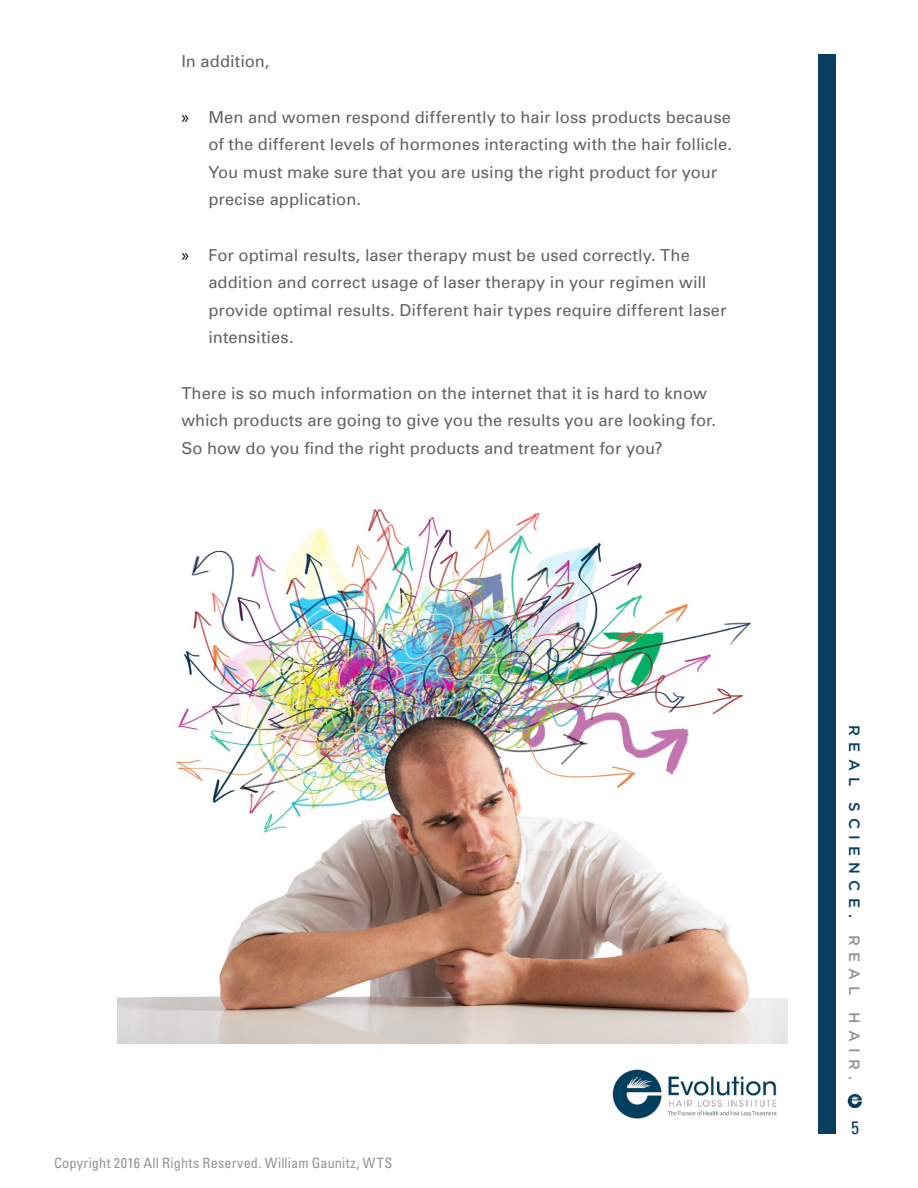
<style>
.page{position:relative;width:918px;height:1188px;background:#fff}
.page>*{position:absolute;margin:0;border:0;box-sizing:border-box;transform-origin:0 0}
.t1{font:condensed 18px "Univers";color:#0a3e5e}
.t2{font:16.5px/27.6px "Univers";letter-spacing:.005em;color:#636466}
.t3{font:500 15px "Gotham";letter-spacing:.415em;color:#0a3e5e}
.t4{font:condensed 14.25px "Univers";letter-spacing:.01em;color:#929495}
.s1{font-family:"Myriad Pro";font-size:18px;color:#000}
.s2{color:#929495}
</style>
<div class="page">
<div style="left:818px;top:54px;width:18px;height:1080px;background:#0a3e5e"></div>
<img style="left:848px;top:1094px;width:14px;height:14px">
<img style="left:612px;top:1069px;width:165px;height:50px">
<img style="left:118px;top:509px;width:669px;height:534px">
<p class="t2" style="left:181px;top:47px;width:90px">In addition,</p>
<p class="t2" style="left:208px;top:103px;width:525px;text-indent:-27px"><span class="s1">»</span> Men and women respond differently to hair loss products because of the different levels of hormones interacting with the hair follicle.<br>You must make sure that you are using the right product for your precise application.</p>
<p class="t2" style="left:208px;top:241px;width:520px;text-indent:-27px"><span class="s1">»</span> For optimal results, laser therapy must be used correctly. The addition and correct usage of laser therapy in your regimen will provide optimal results. Different hair types require different laser intensities.</p>
<p class="t2" style="left:181px;top:379px;width:536px">There is so much information on the internet that it is hard to know which products are going to give you the results you are looking for.<br>So how do you find the right products and treatment for you?</p>
<p class="t4" style="left:54px;top:1154px;width:340px">Copyright 2016 All Rights Reserved. William Gaunitz, WTS</p>
<p class="t3" style="left:864px;top:725px;width:356px;rotate:90deg">REAL SCIENCE. <span class="s2">REAL HAIR.</span></p>
<p class="t1" style="left:851px;top:1116px;width:9px">5</p>
</div>
